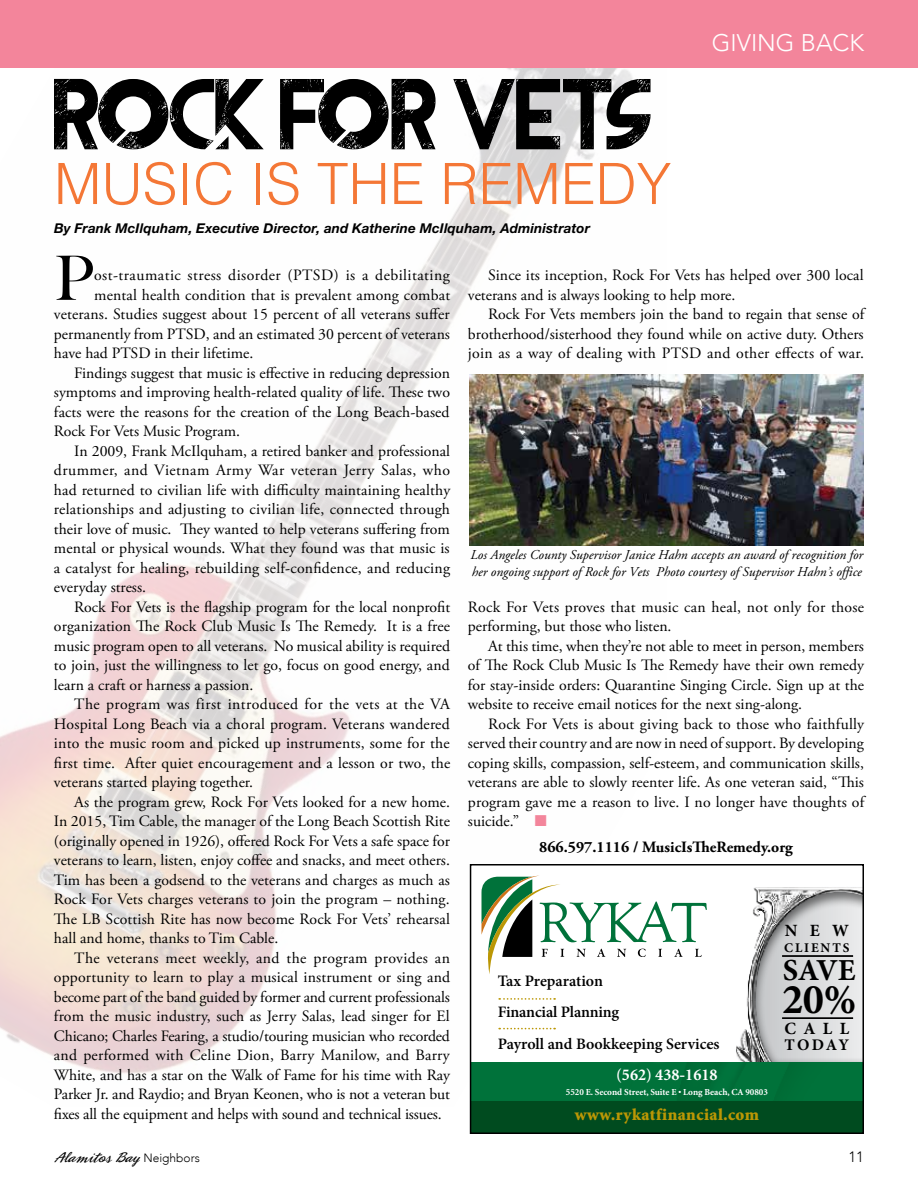
<style>
.page{position:relative;width:918px;height:1188px;background:#fff}
.page>*{position:absolute;margin:0;border:0;box-sizing:border-box;transform-origin:0 0}
.t1{font:500 61.2px "Big Caslon";color:#000}
.t2{font:60px "The Frontman";letter-spacing:-.025em;color:#000}
.t3{font:300 57px "Helvetica LT Std";color:#f47736}
.t4{font:700 42.45px "Minion Pro";color:#000}
.t5{font:700 30.6px "Minion Pro";color:#000}
.t6{font:300 24px "Avenir";color:#fff}
.t7{font:700 17.25px "Minion Pro";letter-spacing:.43em;color:#000}
.t8{font:900 16.65px "Minion";letter-spacing:.03em;color:#bb9705}
.t9{font:700 16.5px "Minion";color:#fff}
.t10{font:700 16.2px "Minion Pro";letter-spacing:.12em;color:#000}
.t11{font:600 15.9px/31px "Minion Pro";letter-spacing:-.005em;color:#000}
.t12{font:15.75px/19.5px "Adobe Garamond Pro";color:#000;text-align:justify}
.t13{font:15.75px "Adobe Garamond Pro";letter-spacing:.03em;color:#000}
.t14{font:15.75px "Adobe Garamond Pro";letter-spacing:.025em;color:#000}
.t15{font:15.75px/19.5px "Adobe Garamond Pro";letter-spacing:.02em;color:#000}
.t16{font:700 15.75px "Adobe Garamond Pro";color:#000}
.t17{font:15px "Phoenix Script FLF";color:#000}
.t18{font:300 15px "Avenir";color:#000}
.t19{font:italic 13.5px/16.5px "Adobe Garamond Pro";color:#000}
.t20{font:italic 700 13.5px "Helvetica Neue LT Std";letter-spacing:.01em;color:#000}
.t21{font:700 13.35px "Minion Pro";letter-spacing:.14em;color:#000}
.t22{font:700 9.3px "Minion";color:#fff}
.s1{color:#f3859b}
.s2{font-family:"Avenir";font-weight:300;font-size:12px}
</style>
<div class="page">
<img style="left:0;top:68px;width:667px;height:1039px">
<div style="left:0;top:0;width:918px;height:68px;background:#f3859b"></div>
<img style="left:470px;top:375px;width:394px;height:170px">
<div style="left:471px;top:865px;width:392px;height:268px;background:#fff"></div>
<div style="left:473px;top:1062px;width:388px;height:39px;background:#00723a"></div>
<div style="left:486px;top:963px;width:245px;height:102px;background:#fff"></div>
<svg style="left:499px;top:1028px;width:56px;height:1px"></svg>
<svg style="left:499px;top:998px;width:56px;height:2px"></svg>
<img style="left:736px;top:887px;width:125px;height:175px">
<svg style="left:482px;top:876px;width:225px;height:98px"></svg>
<hr style="left:782px;top:955px;width:71px;height:1px;background:#000">
<hr style="left:782px;top:956px;width:71px;height:1px;background:#000">
<hr style="left:782px;top:1018px;width:71px;height:1px;background:#000">
<div style="left:471px;top:1101px;width:392px;height:32px;background:#004b1f"></div>
<div style="left:470px;top:864px;width:394px;height:270px;border:2px solid #000"></div>
<h2 class="t2" style="left:54px;top:82px;width:601px">ROCK FOR VETS</h2>
<h3 class="t3" style="left:54px;top:148px;width:619px">MUSIC IS THE REMEDY</h3>
<p class="t20" style="left:54px;top:220px;width:537px">By Frank McIlquham, Executive Director, and Katherine McIlquham, Administrator</p>
<h3 class="t6" style="left:712px;top:29px;width:154px">GIVING BACK</h3>
<h1 class="t1" style="left:54px;top:228px;width:42px">P</h1>
<p class="t13" style="left:94px;top:266px;width:357px">ost-traumatic stress disorder (PTSD) is a debilitating</p>
<p class="t12" style="left:94px;top:286px;width:358px">mental health condition that is prevalent among combat</p>
<p class="t12" style="left:54px;top:305px;width:397px">veterans. Studies suggest about 15 percent of all veterans suffer</p>
<p class="t12" style="left:54px;top:325px;width:398px">permanently from PTSD, and an estimated 30 percent of veterans</p>
<p class="t12" style="left:54px;top:344px;width:201px">have had PTSD in their lifetime.</p>
<p class="t12" style="left:74px;top:364px;width:377px">Findings suggest that music is effective in reducing depression</p>
<p class="t12" style="left:54px;top:383px;width:398px">symptoms and improving health-related quality of life. These two</p>
<p class="t12" style="left:54px;top:403px;width:397px">facts were the reasons for the creation of the Long Beach-based</p>
<p class="t12" style="left:54px;top:422px;width:188px">Rock For Vets Music Program.</p>
<p class="t12" style="left:74px;top:442px;width:377px">In 2009, Frank McIlquham, a retired banker and professional</p>
<p class="t13" style="left:54px;top:461px;width:398px">drummer, and Vietnam Army War veteran Jerry Salas, who</p>
<p class="t12" style="left:54px;top:481px;width:398px">had returned to civilian life with difficulty maintaining healthy</p>
<p class="t12" style="left:54px;top:500px;width:398px">relationships and adjusting to civilian life, connected through</p>
<p class="t12" style="left:54px;top:520px;width:398px">their love of music. They wanted to help veterans suffering from</p>
<p class="t12" style="left:54px;top:539px;width:397px">mental or physical wounds. What they found was that music is</p>
<p class="t12" style="left:54px;top:559px;width:398px">a catalyst for healing, rebuilding self-confidence, and reducing</p>
<p class="t12" style="left:54px;top:578px;width:94px">everyday stress.</p>
<p class="t12" style="left:74px;top:598px;width:378px">Rock For Vets is the flagship program for the local nonprofit</p>
<p class="t12" style="left:54px;top:617px;width:398px">organization The Rock Club Music Is The Remedy. It is a free</p>
<p class="t12" style="left:54px;top:637px;width:398px">music program open to all veterans. No musical ability is required</p>
<p class="t12" style="left:54px;top:656px;width:397px">to join, just the willingness to let go, focus on good energy, and</p>
<p class="t12" style="left:54px;top:676px;width:201px">learn a craft or harness a passion.</p>
<p class="t14" style="left:74px;top:695px;width:377px">The program was first introduced for the vets at the VA</p>
<p class="t12" style="left:54px;top:715px;width:397px">Hospital Long Beach via a choral program. Veterans wandered</p>
<p class="t12" style="left:54px;top:734px;width:397px">into the music room and picked up instruments, some for the</p>
<p class="t12" style="left:54px;top:754px;width:398px">first time. After quiet encouragement and a lesson or two, the</p>
<p class="t12" style="left:54px;top:773px;width:201px">veterans started playing together.</p>
<p class="t12" style="left:74px;top:793px;width:377px">As the program grew, Rock For Vets looked for a new home.</p>
<p class="t12" style="left:54px;top:812px;width:397px">In 2015, Tim Cable, the manager of the Long Beach Scottish Rite</p>
<p class="t12" style="left:54px;top:832px;width:398px">(originally opened in 1926), offered Rock For Vets a safe space for</p>
<p class="t12" style="left:54px;top:851px;width:397px">veterans to learn, listen, enjoy coffee and snacks, and meet others.</p>
<p class="t12" style="left:54px;top:871px;width:398px">Tim has been a godsend to the veterans and charges as much as</p>
<p class="t12" style="left:54px;top:890px;width:397px">Rock For Vets charges veterans to join the program – nothing.</p>
<p class="t12" style="left:54px;top:910px;width:397px">The LB Scottish Rite has now become Rock For Vets’ rehearsal</p>
<p class="t12" style="left:54px;top:929px;width:226px">hall and home, thanks to Tim Cable.</p>
<p class="t14" style="left:74px;top:948px;width:377px">The veterans meet weekly, and the program provides an</p>
<p class="t12" style="left:54px;top:968px;width:398px">opportunity to learn to play a musical instrument or sing and</p>
<p class="t12" style="left:54px;top:988px;width:398px">become part of the band guided by former and current professionals</p>
<p class="t12" style="left:54px;top:1007px;width:397px">from the music industry, such as Jerry Salas, lead singer for El</p>
<p class="t12" style="left:54px;top:1027px;width:398px">Chicano; Charles Fearing, a studio/touring musician who recorded</p>
<p class="t12" style="left:54px;top:1046px;width:397px">and performed with Celine Dion, Barry Manilow, and Barry</p>
<p class="t12" style="left:54px;top:1066px;width:398px">White, and has a star on the Walk of Fame for his time with Ray</p>
<p class="t12" style="left:54px;top:1085px;width:398px">Parker Jr. and Raydio; and Bryan Keonen, who is not a veteran but</p>
<p class="t12" style="left:54px;top:1105px;width:389px">fixes all the equipment and helps with sound and technical issues.</p>
<p class="t12" style="left:468px;top:266px;width:397px;text-indent:20px">Since its inception, Rock For Vets has helped over 300 local veterans and is always looking to help more.</p>
<p class="t12" style="left:468px;top:305px;width:398px;text-indent:20px">Rock For Vets members join the band to regain that sense of brotherhood/sisterhood they found while on active duty. Others join as a way of dealing with PTSD and other effects of war.</p>
<p class="t19" style="left:471px;top:547px;width:394px">Los Angeles County Supervisor Janice Hahn accepts an award of recognition for her ongoing support of Rock for Vets Photo courtesy of Supervisor Hahn’s office</p>
<p class="t15" style="left:468px;top:598px;width:398px">Rock For Vets proves that music can heal, not only for those performing, but those who listen.</p>
<p class="t12" style="left:468px;top:637px;width:398px;text-indent:20px">At this time, when they’re not able to meet in person, members of The Rock Club Music Is The Remedy have their own remedy for stay-inside orders: Quarantine Singing Circle. Sign up at the website to receive email notices for the next sing-along.</p>
<p class="t12" style="left:468px;top:715px;width:398px;text-indent:20px">Rock For Vets is about giving back to those who faithfully served their country and are now in need of support. By developing coping skills, compassion, self-esteem, and communication skills, veterans are able to slowly reenter life. As one veteran said, “This program gave me a reason to live. I no longer have thoughts of suicide.” <span class="s1">■</span></p>
<p class="t16" style="left:539px;top:838px;width:255px">866.597.1116 / MusicIsTheRemedy.org</p>
<p class="t7" style="left:785px;top:918px;width:66px">NEW</p>
<p class="t21" style="left:784px;top:938px;width:67px">CLIENTS</p>
<h3 class="t5" style="left:783px;top:949px;width:74px">SAVE</h3>
<p class="t11" style="left:498px;top:966px;width:223px">Tax Preparation<br>Financial Planning<br>Payroll and Bookkeeping Services</p>
<h3 class="t4" style="left:782px;top:970px;width:76px">20%</h3>
<p class="t7" style="left:784px;top:1016px;width:66px">CALL</p>
<p class="t10" style="left:784px;top:1034px;width:66px">TODAY</p>
<p class="t9" style="left:616px;top:1066px;width:103px">(562) 438-1618</p>
<p class="t22" style="left:566px;top:1087px;width:204px">5520 E. Second Street, Suite E • Long Beach, CA 90803</p>
<p class="t8" style="left:575px;top:1107px;width:186px">www.rykatfinancial.com</p>
<p class="t17" style="left:54px;top:1149px;width:147px">Alamitos Bay <span class="s2">Neighbors</span></p>
<p class="t18" style="left:848px;top:1148px;width:17px">11</p>
</div>
